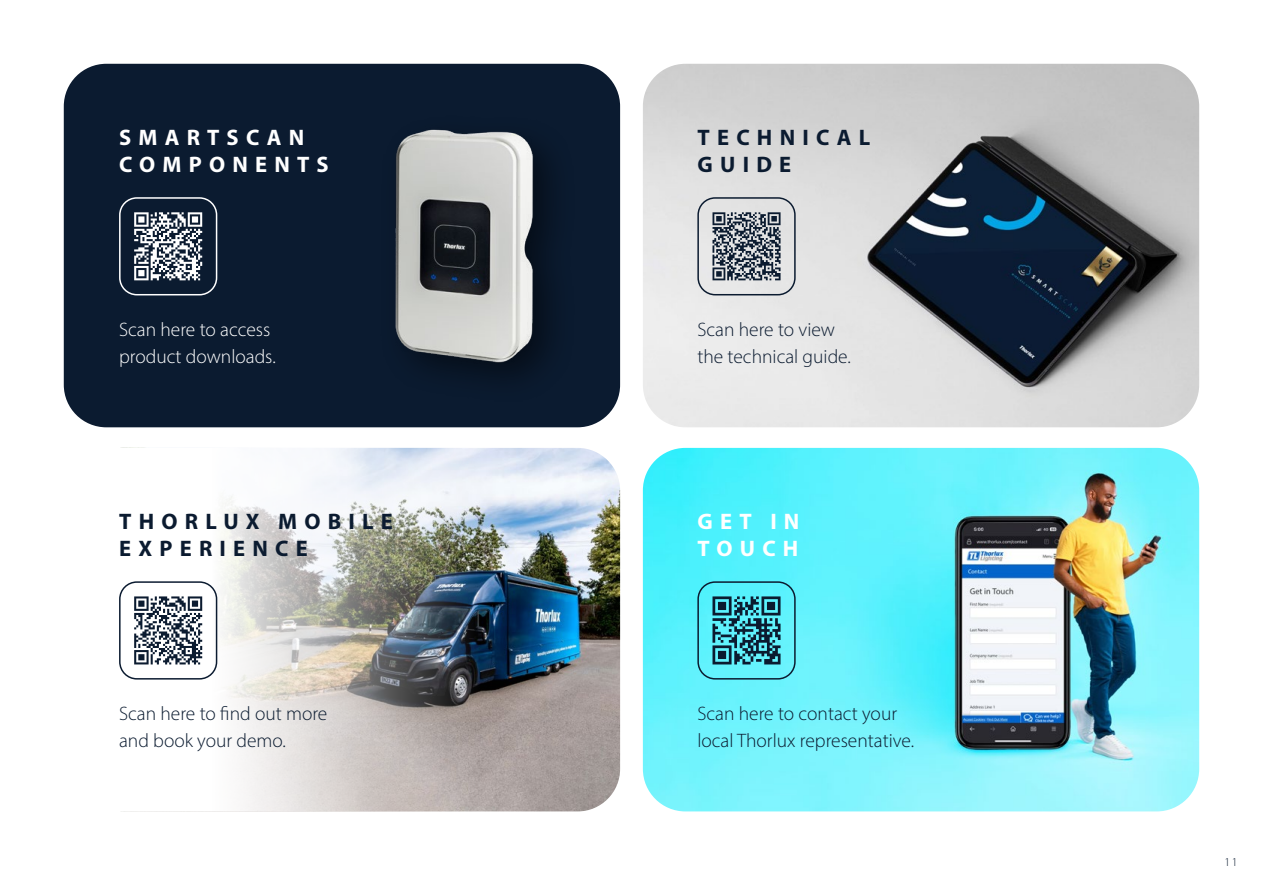
<style>
.page{position:relative;width:1263px;height:893px;background:#fff}
.page>*{position:absolute;margin:0;border:0;box-sizing:border-box;transform-origin:0 0}
.t1{font:700 22.5px/27px "Myriad Pro";letter-spacing:.32em;color:#0b1b30}
.t2{font:700 22.5px/27px "Myriad Pro";letter-spacing:.32em;color:#fff}
.t3{font:300 19.5px/27px "Myriad Pro";color:#0b1b30}
.t4{font:300 19.5px/27px "Myriad Pro";color:#fff}
.t5{font:300 12px "Myriad Pro";color:#0b1b30}
</style>
<div class="page">
<img style="left:643px;top:448px;width:556px;height:363px">
<div style="left:64px;top:64px;width:556px;height:363px;background:#0b1b30;border-radius:43px"></div>
<img style="left:643px;top:64px;width:556px;height:363px">
<img style="left:64px;top:448px;width:556px;height:363px;border-radius:43px">
<div style="left:119px;top:197px;width:98px;height:98px;border:2px solid #fff;border-radius:17px"></div>
<svg style="left:134px;top:212px;width:68px;height:68px"></svg>
<img style="left:395px;top:129px;width:143px;height:236px">
<div style="left:697px;top:197px;width:99px;height:98px;border:2px solid #0b1b30;border-radius:17px"></div>
<div style="left:697px;top:581px;width:99px;height:99px;border:2px solid #0b1b30;border-radius:17px"></div>
<div style="left:119px;top:581px;width:98px;height:99px;border:2px solid #0b1b30;border-radius:17px"></div>
<svg style="left:134px;top:596px;width:68px;height:68px"></svg>
<svg style="left:712px;top:596px;width:68px;height:68px;background:#338393"></svg>
<svg style="left:712px;top:212px;width:68px;height:68px;background:#757d88"></svg>
<p class="t2" style="left:119px;top:123px;width:211px">SMARTSCAN<br>COMPONENTS</p>
<p class="t4" style="left:119px;top:316px;width:158px">Scan here to access product downloads.</p>
<p class="t1" style="left:119px;top:507px;width:275px">THORLUX MOBILE<br>EXPERIENCE</p>
<p class="t3" style="left:119px;top:700px;width:210px">Scan here to find out more and book your demo.</p>
<p class="t1" style="left:698px;top:123px;width:174px">TECHNICAL<br>GUIDE</p>
<p class="t3" style="left:697px;top:316px;width:155px">Scan here to view the technical guide.</p>
<p class="t2" style="left:698px;top:507px;width:103px">GET IN<br>TOUCH</p>
<p class="t3" style="left:697px;top:700px;width:218px">Scan here to contact your local Thorlux representative.</p>
<p class="t5" style="left:1224px;top:854px;width:14px">11</p>
</div>
